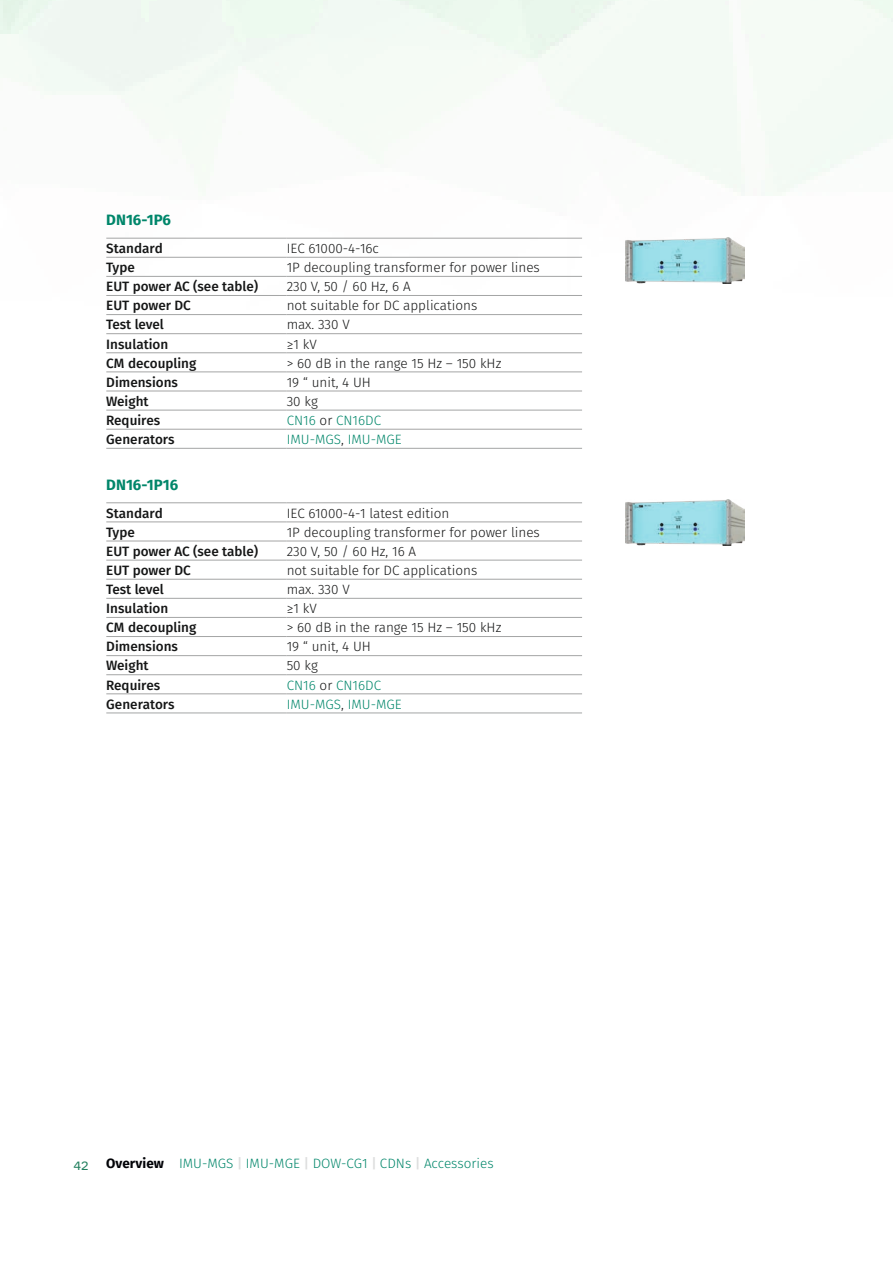
<style>
.page{position:relative;width:893px;height:1263px;background:#fff}
.page>*{position:absolute;margin:0;border:0;box-sizing:border-box;transform-origin:0 0}
.Introtext_Grün_Broch{font:700 15px "Fira Sans";color:#00866a}
.t1{font:15px "Novecentosanswide";color:#23805f}
.TS_Tabelleneinträge{font:300 13.5px "Fira Sans";color:#151616}
.TS_Tabelleneintrag_p{font:500 13.5px "Fira Sans";color:#151616}
.TS_Tabelleneinträge-2{font:300 13.5px "Fira Sans";color:#00866a}
.s1{color:#151616}
.s2{font-weight:700;color:#020307}
.s3{font-weight:500;color:#dddede}
</style>
<div class="page">
<img style="left:0;top:0;width:893px;height:713px">
<hr style="left:106px;top:238px;width:181px;height:1px;background:#a4a5a5">
<hr style="left:287px;top:238px;width:295px;height:1px;background:#a4a5a5">
<hr style="left:106px;top:257px;width:181px;height:1px;background:#a4a5a5">
<hr style="left:287px;top:257px;width:295px;height:1px;background:#a4a5a5">
<hr style="left:106px;top:276px;width:181px;height:1px;background:#a4a5a5">
<hr style="left:287px;top:276px;width:295px;height:1px;background:#a4a5a5">
<hr style="left:106px;top:295px;width:181px;height:1px;background:#a4a5a5">
<hr style="left:287px;top:295px;width:295px;height:1px;background:#a4a5a5">
<hr style="left:106px;top:314px;width:181px;height:1px;background:#a4a5a5">
<hr style="left:287px;top:314px;width:295px;height:1px;background:#a4a5a5">
<hr style="left:106px;top:333px;width:181px;height:1px;background:#a4a5a5">
<hr style="left:287px;top:333px;width:295px;height:1px;background:#a4a5a5">
<hr style="left:106px;top:352px;width:181px;height:1px;background:#a4a5a5">
<hr style="left:287px;top:352px;width:295px;height:1px;background:#a4a5a5">
<hr style="left:106px;top:372px;width:181px;height:1px;background:#a4a5a5">
<hr style="left:287px;top:372px;width:295px;height:1px;background:#a4a5a5">
<hr style="left:106px;top:391px;width:181px;height:1px;background:#a4a5a5">
<hr style="left:287px;top:391px;width:295px;height:1px;background:#a4a5a5">
<hr style="left:106px;top:410px;width:181px;height:1px;background:#a4a5a5">
<hr style="left:287px;top:410px;width:295px;height:1px;background:#a4a5a5">
<hr style="left:106px;top:429px;width:181px;height:1px;background:#a4a5a5">
<hr style="left:287px;top:429px;width:295px;height:1px;background:#a4a5a5">
<hr style="left:106px;top:448px;width:181px;height:1px;background:#a4a5a5">
<hr style="left:287px;top:448px;width:295px;height:1px;background:#a4a5a5">
<hr style="left:106px;top:502px;width:181px;height:1px;background:#a4a5a5">
<hr style="left:287px;top:502px;width:295px;height:1px;background:#a4a5a5">
<hr style="left:106px;top:522px;width:181px;height:1px;background:#a4a5a5">
<hr style="left:287px;top:522px;width:295px;height:1px;background:#a4a5a5">
<hr style="left:106px;top:541px;width:181px;height:1px;background:#a4a5a5">
<hr style="left:287px;top:541px;width:295px;height:1px;background:#a4a5a5">
<hr style="left:106px;top:560px;width:181px;height:1px;background:#a4a5a5">
<hr style="left:287px;top:560px;width:295px;height:1px;background:#a4a5a5">
<hr style="left:106px;top:579px;width:181px;height:1px;background:#a4a5a5">
<hr style="left:287px;top:579px;width:295px;height:1px;background:#a4a5a5">
<hr style="left:106px;top:598px;width:181px;height:1px;background:#a4a5a5">
<hr style="left:287px;top:598px;width:295px;height:1px;background:#a4a5a5">
<hr style="left:106px;top:617px;width:181px;height:1px;background:#a4a5a5">
<hr style="left:287px;top:617px;width:295px;height:1px;background:#a4a5a5">
<hr style="left:106px;top:636px;width:181px;height:1px;background:#a4a5a5">
<hr style="left:287px;top:636px;width:295px;height:1px;background:#a4a5a5">
<hr style="left:106px;top:655px;width:181px;height:1px;background:#a4a5a5">
<hr style="left:287px;top:655px;width:295px;height:1px;background:#a4a5a5">
<hr style="left:106px;top:674px;width:181px;height:1px;background:#a4a5a5">
<hr style="left:287px;top:674px;width:295px;height:1px;background:#a4a5a5">
<hr style="left:106px;top:693px;width:181px;height:1px;background:#a4a5a5">
<hr style="left:287px;top:693px;width:295px;height:1px;background:#a4a5a5">
<hr style="left:106px;top:713px;width:181px;height:1px;background:#a4a5a5">
<hr style="left:287px;top:713px;width:295px;height:1px;background:#a4a5a5">
<img style="left:625px;top:499px;width:119px;height:46px">
<img style="left:625px;top:238px;width:119px;height:46px">
<p class="Introtext_Grün_Broch" style="left:106px;top:209px;width:66px">DN16-1P6</p>
<p class="TS_Tabelleneintrag_p" style="left:106px;top:239px;width:58px">Standard</p>
<p class="TS_Tabelleneinträge" style="left:287px;top:239px;width:94px">IEC 61000-4-16c</p>
<p class="TS_Tabelleneintrag_p" style="left:106px;top:258px;width:30px">Type</p>
<p class="TS_Tabelleneinträge" style="left:287px;top:258px;width:255px">1P decoupling transformer for power lines</p>
<p class="TS_Tabelleneintrag_p" style="left:106px;top:277px;width:153px">EUT power AC (see table)</p>
<p class="TS_Tabelleneinträge" style="left:287px;top:277px;width:125px">230 V, 50 / 60 Hz, 6 A</p>
<p class="TS_Tabelleneintrag_p" style="left:106px;top:296px;width:86px">EUT power DC</p>
<p class="TS_Tabelleneinträge" style="left:287px;top:296px;width:192px">not suitable for DC applications</p>
<p class="TS_Tabelleneintrag_p" style="left:106px;top:315px;width:59px">Test level</p>
<p class="TS_Tabelleneinträge" style="left:287px;top:315px;width:65px">max. 330 V</p>
<p class="TS_Tabelleneintrag_p" style="left:106px;top:334px;width:63px">Insulation</p>
<p class="TS_Tabelleneinträge" style="left:287px;top:334px;width:32px">≥1 kV</p>
<p class="TS_Tabelleneintrag_p" style="left:106px;top:353px;width:92px">CM decoupling</p>
<p class="TS_Tabelleneinträge" style="left:287px;top:353px;width:216px">&gt; 60 dB in the range 15 Hz – 150 kHz</p>
<p class="TS_Tabelleneintrag_p" style="left:106px;top:373px;width:73px">Dimensions</p>
<p class="TS_Tabelleneinträge" style="left:287px;top:373px;width:86px">19 “ unit, 4 UH</p>
<p class="TS_Tabelleneintrag_p" style="left:106px;top:392px;width:44px">Weight</p>
<p class="TS_Tabelleneinträge" style="left:287px;top:392px;width:33px">30 kg</p>
<p class="TS_Tabelleneintrag_p" style="left:106px;top:411px;width:56px">Requires</p>
<p class="TS_Tabelleneinträge-2" style="left:287px;top:411px;width:96px">CN16 <span class="s1">or</span> CN16DC</p>
<p class="TS_Tabelleneintrag_p" style="left:106px;top:430px;width:70px">Generators</p>
<p class="TS_Tabelleneinträge-2" style="left:287px;top:430px;width:117px">IMU-MGS<span class="s1">,</span> IMU-MGE</p>
<p class="Introtext_Grün_Broch" style="left:106px;top:474px;width:73px">DN16-1P16</p>
<p class="TS_Tabelleneintrag_p" style="left:106px;top:503px;width:58px">Standard</p>
<p class="TS_Tabelleneinträge" style="left:287px;top:503px;width:164px">IEC 61000-4-1 latest edition</p>
<p class="TS_Tabelleneintrag_p" style="left:106px;top:523px;width:30px">Type</p>
<p class="TS_Tabelleneinträge" style="left:287px;top:523px;width:255px">1P decoupling transformer for power lines</p>
<p class="TS_Tabelleneintrag_p" style="left:106px;top:542px;width:153px">EUT power AC (see table)</p>
<p class="TS_Tabelleneinträge" style="left:287px;top:542px;width:131px">230 V, 50 / 60 Hz, 16 A</p>
<p class="TS_Tabelleneintrag_p" style="left:106px;top:561px;width:86px">EUT power DC</p>
<p class="TS_Tabelleneinträge" style="left:287px;top:561px;width:192px">not suitable for DC applications</p>
<p class="TS_Tabelleneintrag_p" style="left:106px;top:580px;width:59px">Test level</p>
<p class="TS_Tabelleneinträge" style="left:287px;top:580px;width:65px">max. 330 V</p>
<p class="TS_Tabelleneintrag_p" style="left:106px;top:599px;width:63px">Insulation</p>
<p class="TS_Tabelleneinträge" style="left:287px;top:599px;width:32px">≥1 kV</p>
<p class="TS_Tabelleneintrag_p" style="left:106px;top:618px;width:92px">CM decoupling</p>
<p class="TS_Tabelleneinträge" style="left:287px;top:618px;width:216px">&gt; 60 dB in the range 15 Hz – 150 kHz</p>
<p class="TS_Tabelleneintrag_p" style="left:106px;top:637px;width:73px">Dimensions</p>
<p class="TS_Tabelleneinträge" style="left:287px;top:637px;width:86px">19 “ unit, 4 UH</p>
<p class="TS_Tabelleneintrag_p" style="left:106px;top:656px;width:44px">Weight</p>
<p class="TS_Tabelleneinträge" style="left:287px;top:656px;width:33px">50 kg</p>
<p class="TS_Tabelleneintrag_p" style="left:106px;top:675px;width:56px">Requires</p>
<p class="TS_Tabelleneinträge-2" style="left:287px;top:675px;width:96px">CN16 <span class="s1">or</span> CN16DC</p>
<p class="TS_Tabelleneintrag_p" style="left:106px;top:694px;width:70px">Generators</p>
<p class="TS_Tabelleneinträge-2" style="left:287px;top:694px;width:117px">IMU-MGS<span class="s1">,</span> IMU-MGE</p>
<p class="t1" style="left:73px;top:1156px;width:17px">42</p>
<p class="TS_Tabelleneinträge-2" style="left:106px;top:1154px;width:389px"><span class="s2">Overview</span> IMU-MGS <span class="s3">|</span> IMU-MGE <span class="s3">|</span> DOW-CG1 <span class="s3">|</span> CDNs <span class="s3">|</span> Accessories</p>
</div>
